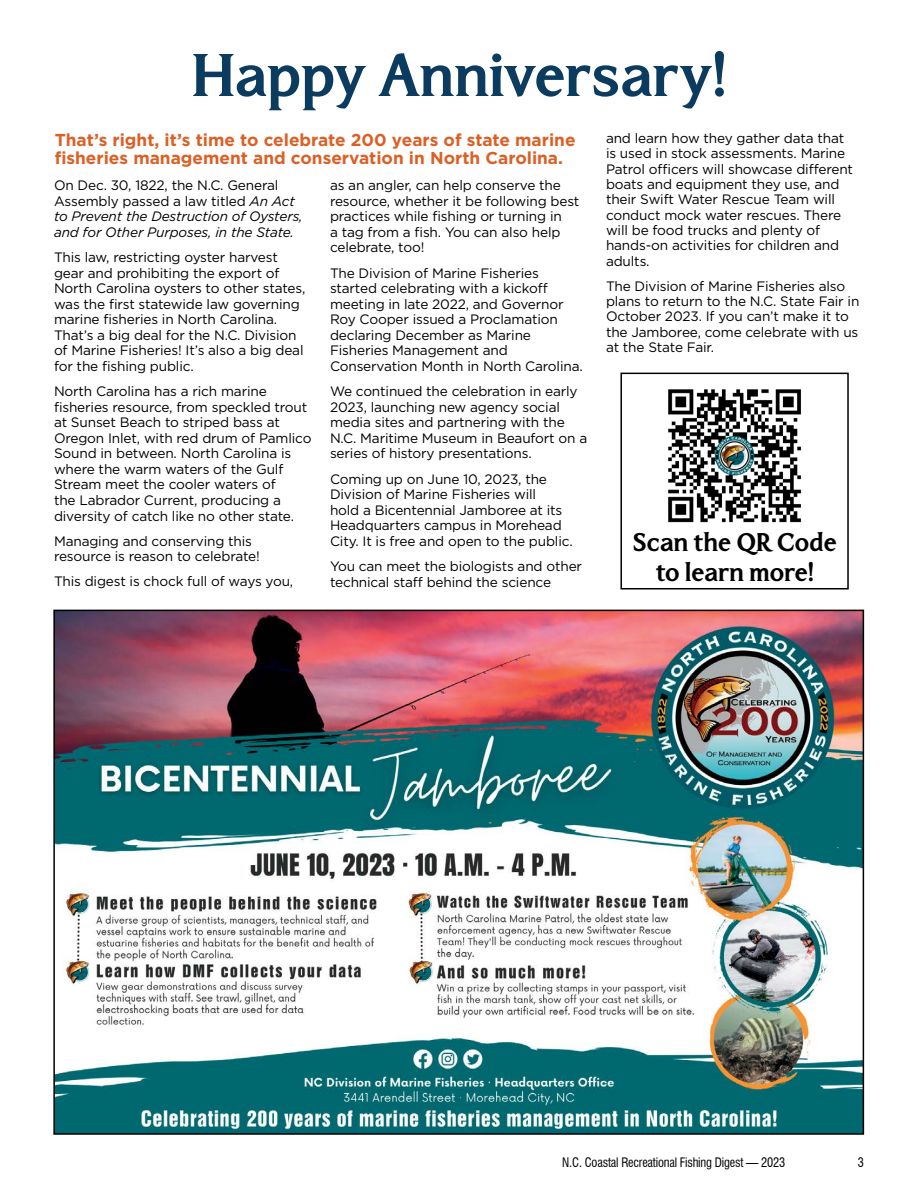
<style>
.page{position:relative;width:918px;height:1188px;background:#fff}
.page>*{position:absolute;margin:0;border:0;box-sizing:border-box;transform-origin:0 0}
.t1{font:700 60px "North Carolina";letter-spacing:-.01em;color:#0c3b60}
.t2{font:700 25.5px/30.6px "North Carolina";letter-spacing:-.01em;color:#000;text-align:center}
.t3{font:700 17.25px/18px "Gotham";color:#dc6026}
.t4{font:13.65px/15.6px "Gotham";letter-spacing:-.01em;color:#000}
.t5{font:italic 13.65px/15.6px "Gotham";letter-spacing:-.01em;color:#000}
.t6{font:condensed 12.75px "Swiss 721 BT";letter-spacing:-.015em;color:#000}
.s1{font-style:normal}
</style>
<div class="page">
<img style="left:668px;top:389px;width:133px;height:134px">
<div style="left:620px;top:373px;width:229px;height:217px;border:2px solid #000101"></div>
<img style="left:56px;top:613px;width:805px;height:519px">
<h1 class="t1" style="left:192px;top:47px;width:537px">Happy Anniversary!</h1>
<p class="t3" style="left:55px;top:131px;width:522px">That’s right, it’s time to celebrate 200 years of state marine fisheries management and conservation in North Carolina.</p>
<p class="t5" style="left:54px;top:177px;width:250px"><span class="s1">On Dec. 30, 1822, the N.C. General Assembly passed a law titled</span> An Act to Prevent the Destruction of Oysters, and for Other Purposes, in the State.</p>
<p class="t4" style="left:54px;top:249px;width:253px">This law, restricting oyster harvest gear and prohibiting the export of North Carolina oysters to other states, was the first statewide law governing marine fisheries in North Carolina.<br>That’s a big deal for the N.C. Division of Marine Fisheries! It’s also a big deal for the fishing public.</p>
<p class="t4" style="left:54px;top:383px;width:259px">North Carolina has a rich marine fisheries resource, from speckled trout at Sunset Beach to striped bass at Oregon Inlet, with red drum of Pamlico Sound in between. North Carolina is where the warm waters of the Gulf Stream meet the cooler waters of<br>the Labrador Current, producing a diversity of catch like no other state.</p>
<p class="t4" style="left:54px;top:533px;width:207px">Managing and conserving this resource is reason to celebrate!</p>
<p class="t4" style="left:54px;top:574px;width:241px">This digest is chock full of ways you,</p>
<p class="t4" style="left:330px;top:177px;width:251px">as an angler, can help conserve the resource, whether it be following best practices while fishing or turning in<br>a tag from a fish. You can also help celebrate, too!</p>
<p class="t4" style="left:330px;top:265px;width:254px">The Division of Marine Fisheries started celebrating with a kickoff meeting in late 2022, and Governor<br>Roy Cooper issued a Proclamation declaring December as Marine<br>Fisheries Management and<br>Conservation Month in North Carolina.</p>
<p class="t4" style="left:330px;top:383px;width:259px">We continued the celebration in early 2023, launching new agency social media sites and partnering with the N.C. Maritime Museum in Beaufort on a series of history presentations.</p>
<p class="t4" style="left:330px;top:471px;width:244px">Coming up on June 10, 2023, the Division of Marine Fisheries will<br>hold a Bicentennial Jamboree at its Headquarters campus in Morehead City. It is free and open to the public.</p>
<p class="t4" style="left:330px;top:558px;width:254px">You can meet the biologists and other technical staff behind the science</p>
<p class="t4" style="left:606px;top:130px;width:249px">and learn how they gather data that is used in stock assessments. Marine<br>Patrol officers will showcase different boats and equipment they use, and their Swift Water Rescue Team will conduct mock water rescues. There will be food trucks and plenty of hands-on activities for children and adults.</p>
<p class="t4" style="left:606px;top:278px;width:255px">The Division of Marine Fisheries also plans to return to the N.C. State Fair in October 2023. If you can’t make it to the Jamboree, come celebrate with us at the State Fair.</p>
<h2 class="t2" style="left:633px;top:528px;width:206px">Scan the QR Code to learn more!</h2>
<p class="t6" style="left:562px;top:1155px;width:224px">N.C. Coastal Recreational Fishing Digest — 2023</p>
<p class="t6" style="left:858px;top:1155px;width:8px">3</p>
</div>
